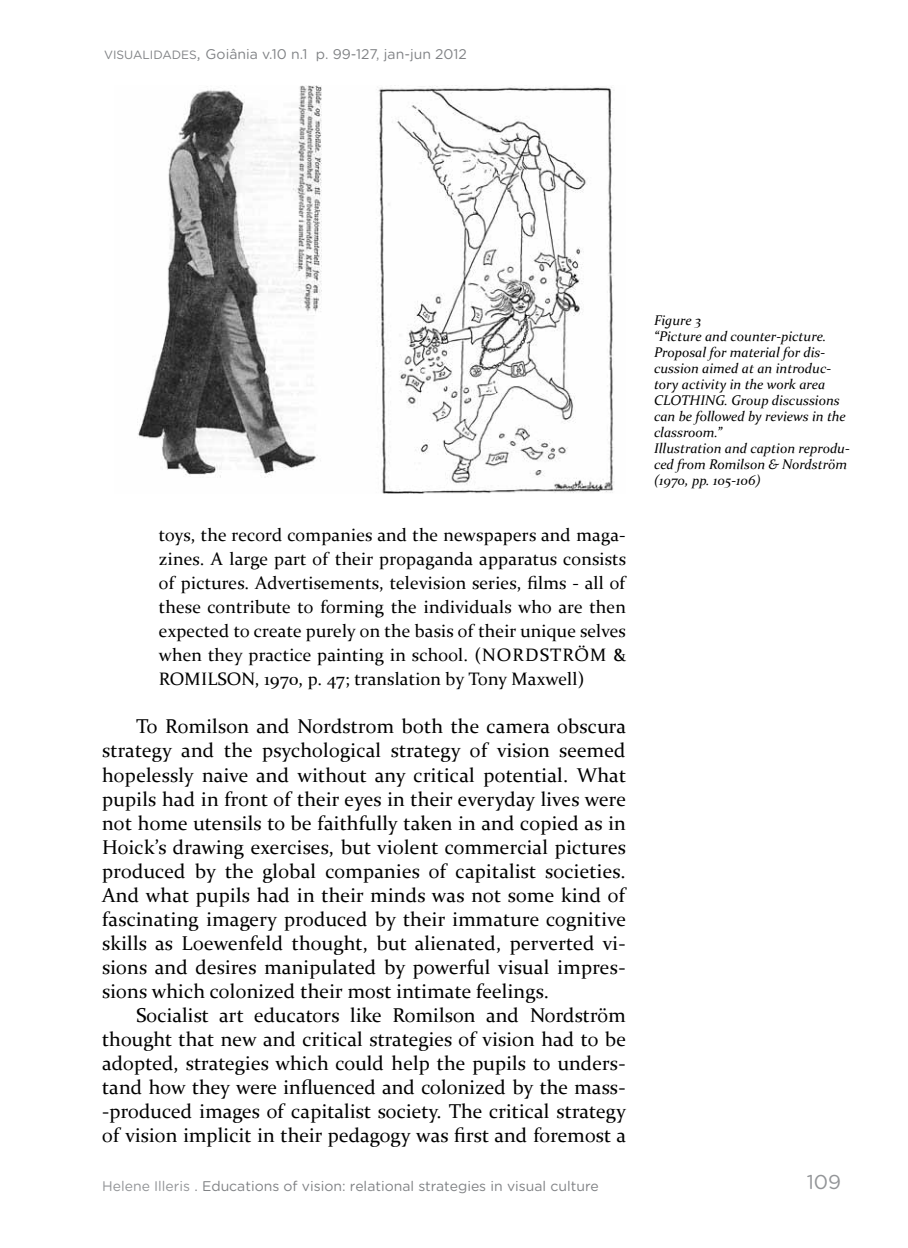
<style>
.page{position:relative;width:908px;height:1248px;background:#fff}
.page>*{position:absolute;margin:0;border:0;box-sizing:border-box;transform-origin:0 0}
.t1{font:20px/24px "Constantia";letter-spacing:.005em;color:#000;text-align:justify}
.t2{font:20px "Gotham Rounded";color:#939598}
.t3{font:18px/24px "Constantia";letter-spacing:.01em;color:#000;text-align:justify}
.t4{font:italic 14px/16px "Constantia";color:#000}
.t5{font:14px "Gotham Rounded";color:#808285}
.s1{font-size:12px}
.s2{font-size:16px}
.s3{color:#939598}
</style>
<div class="page">
<img style="left:138px;top:85px;width:476px;height:408px">
<p class="t5" style="left:104px;top:44px;width:364px"><span class="s1">VISUALIDADES</span><span class="s2">,</span> Goiânia v.10 n.1 p. 99-127, jan-jun 2012</p>
<p class="t3" style="left:159px;top:522px;width:468px">toys, the record companies and the newspapers and maga&shy;zines. A large part of their propaganda apparatus consists of pictures. Advertisements, television series, films - all of these contribute to forming the individuals who are then expected to create purely on the basis of their unique selves when they practice painting in school. (Nordstr</p>
<p class="t3" style="left:159px;top:642px;width:468px;text-indent:415px">öm &amp;<br>ROMILSON, 1970, p. 47; translation by Tony Maxwell)</p>
<p class="t1" style="left:102px;top:713px;width:525px;text-indent:34px">To Romilson and Nordstrom both the camera obscura strategy and the psychological strategy of vision seemed hopelessly naive and without any critical potential. What pupils had in front of their eyes in their everyday lives were not home utensils to be faithfully taken in and copied as in Hoick’s drawing exercises, but violent commercial pictures produced by the global companies of capitalist societies.<br>And what pupils had in their minds was not some kind of fascinating imagery produced by their immature cognitive skills as Loewenfeld thought, but alienated, perverted vi&shy;sions and desires manipulated by powerful visual impres&shy;sions which colonized their most intimate feelings.</p>
<p class="t1" style="left:102px;top:1001px;width:525px;text-indent:34px">Socialist art educators like Romilson and Nordström thought that new and critical strategies of vision had to be adopted, strategies which could help the pupils to unders&shy;tand how they were influenced and colonized by the mass--produced images of capitalist society. The critical strategy of vision implicit in their pedagogy was first and foremost a</p>
<p class="t4" style="left:653px;top:312px;width:197px">Figure 3<br>“Picture and counter-picture.<br>Proposal for material for dis&shy;cussion aimed at an introduc&shy;tory activity in the work area<br>CLOTHING. Group discussions can be followed by reviews in the classroom.”<br>Illustration and caption reprodu&shy;ced from Romilson &amp; Nordström (1970, pp. 105-106)</p>
<p class="t5" style="left:102px;top:1176px;width:498px"><span class="s3">Helene Illeris</span> . Educations of vision: relational strategies in visual culture</p>
<p class="t2" style="left:806px;top:1167px;width:36px">109</p>
</div>
